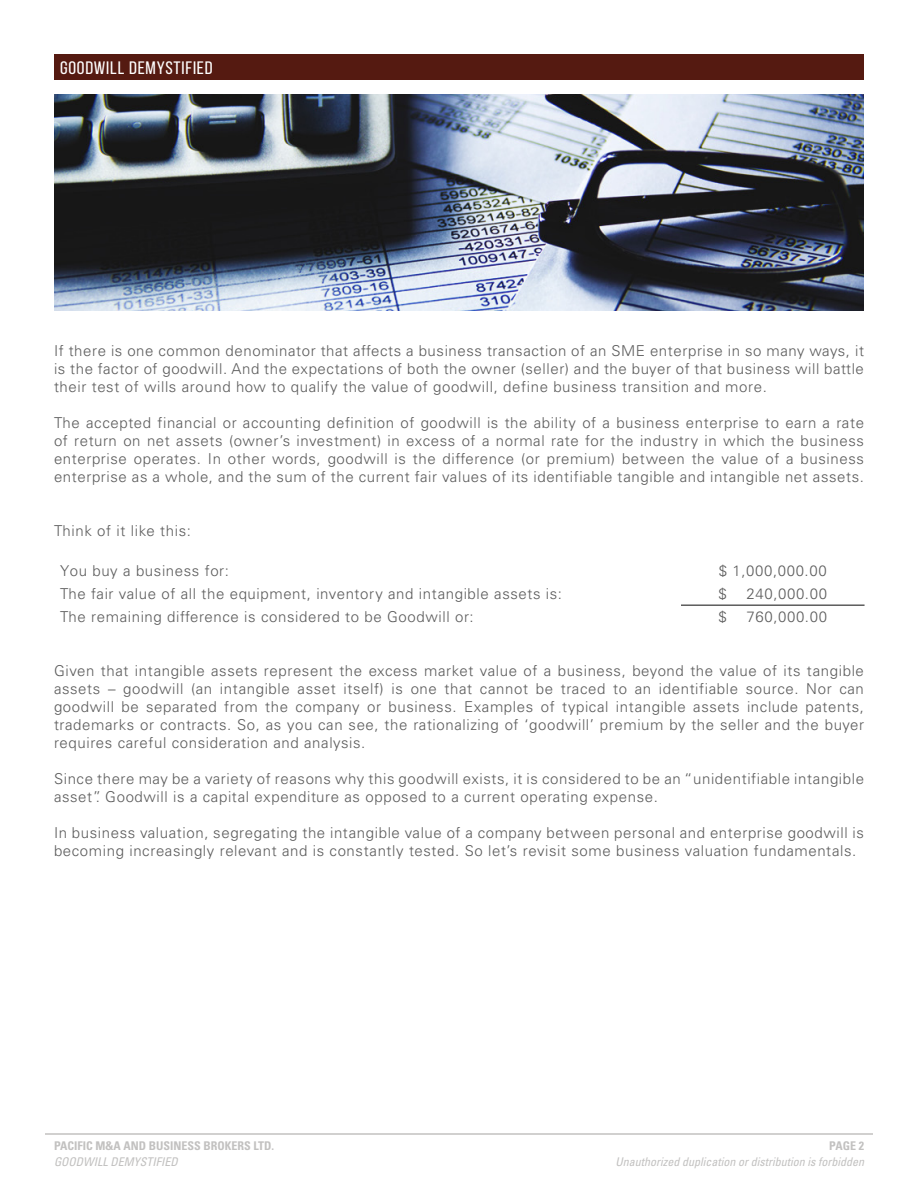
<style>
.page{position:relative;width:918px;height:1188px;background:#fff}
.page>*{position:absolute;margin:0;border:0;box-sizing:border-box;transform-origin:0 0}
.t1{font:18px "Bebas Neue";letter-spacing:.04em;color:#fff;scale:1.1 1}
.t2{font:300 15px/18px "Univers LT Std";letter-spacing:.04em;color:#5c5c5c;text-align:justify}
.t3{font:italic condensed 12px "Univers LT Std";color:#c2c1c0}
.t4{font:700 condensed 12px "Univers LT Std";color:#c2c1c0}
</style>
<div class="page">
<hr style="left:45px;top:1133px;width:828px;height:2px;background:#c2c1c0">
<div style="left:54px;top:54px;width:810px;height:26px;background:#551a11"></div>
<img style="left:54px;top:94px;width:810px;height:216px">
<hr style="left:681px;top:604px;width:184px;height:2px;background:#5c5c5c">
<p class="t1" style="left:60px;top:58px;width:140px">GOODWILL DEMYSTIFIED</p>
<p class="t2" style="left:54px;top:341px;width:812px">If there is one common denominator that affects a business transaction of an SME enterprise in so many ways, it is the factor of goodwill. And the expectations of both the owner (seller) and the buyer of that business will battle their test of wills around how to qualify the value of goodwill, define business transition and more.</p>
<p class="t2" style="left:54px;top:413px;width:812px">The accepted financial or accounting definition of goodwill is the ability of a business enterprise to earn a rate of return on net assets (owner’s investment) in excess of a normal rate for the industry in which the business enterprise operates. In other words, goodwill is the difference (or premium) between the value of a business enterprise as a whole, and the sum of the current fair values of its identifiable tangible and intangible net assets.</p>
<p class="t2" style="left:54px;top:521px;width:139px">Think of it like this:</p>
<p class="t2" style="left:60px;top:562px;width:171px">You buy a business for:</p>
<p class="t2" style="left:719px;top:562px;width:109px">$ 1,000,000.00</p>
<p class="t2" style="left:60px;top:585px;width:504px">The fair value of all the equipment, inventory and intangible assets is:</p>
<p class="t2" style="left:719px;top:585px;width:10px">$</p>
<p class="t2" style="left:747px;top:585px;width:82px">240,000.00</p>
<p class="t2" style="left:60px;top:608px;width:415px">The remaining difference is considered to be Goodwill or:</p>
<p class="t2" style="left:719px;top:608px;width:10px">$</p>
<p class="t2" style="left:747px;top:608px;width:82px">760,000.00</p>
<p class="t2" style="left:54px;top:662px;width:812px">Given that intangible assets represent the excess market value of a business, beyond the value of its tangible assets – goodwill (an intangible asset itself) is one that cannot be traced to an identifiable source. Nor can goodwill be separated from the company or business. Examples of typical intangible assets include patents, trademarks or contracts. So, as you can see, the rationalizing of ‘goodwill’ premium by the seller and the buyer requires careful consideration and analysis.</p>
<p class="t2" style="left:54px;top:770px;width:812px">Since there may be a variety of reasons why this goodwill exists, it is considered to be an “unidentifiable intangible asset”. Goodwill is a capital expenditure as opposed to a current operating expense.</p>
<p class="t2" style="left:54px;top:824px;width:811px">In business valuation, segregating the intangible value of a company between personal and enterprise goodwill is becoming increasingly relevant and is constantly tested. So let’s revisit some business valuation fundamentals.</p>
<p class="t4" style="left:54px;top:1139px;width:222px">PACIFIC M&amp;A AND BUSINESS BROKERS LTD.</p>
<p class="t3" style="left:54px;top:1154px;width:125px">GOODWILL DEMYSTIFIED</p>
<p class="t4" style="left:829px;top:1139px;width:36px">PAGE 2</p>
<p class="t3" style="left:615px;top:1154px;width:250px">Unauthorized duplication or distribution is forbidden</p>
</div>
